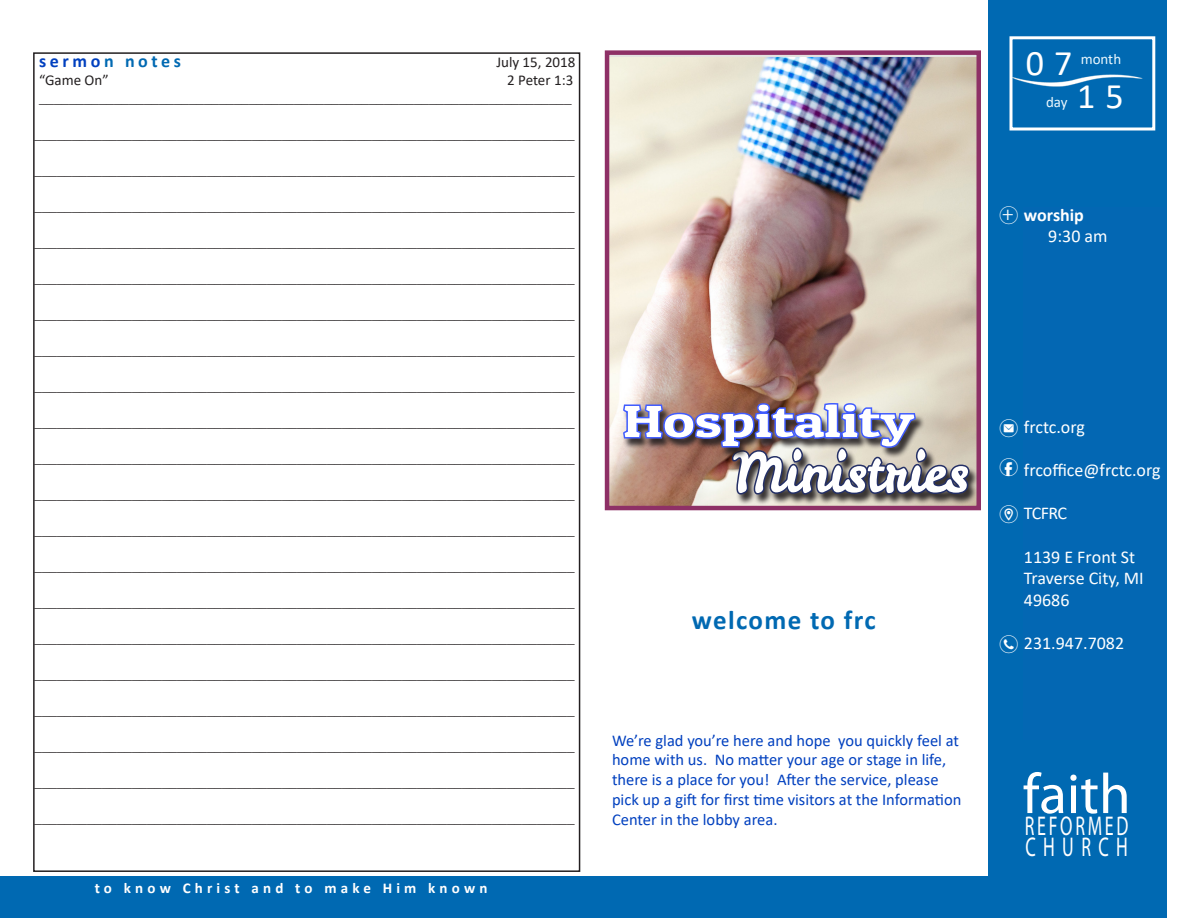
<style>
.page{position:relative;width:1188px;height:918px;background:#fff}
.page>*{position:absolute;margin:0;border:0;box-sizing:border-box;transform-origin:0 0}
.t1{font:57px "Myriad Pro";color:#fff}
.t2{font:54px "Leckerli One";color:#fff}
.t3{font:45px "Patua One";color:#fff;scale:1.32 1}
.t4{font:36px "Calibri";color:#fff}
.t5{font:27.15px "Myriad Pro";letter-spacing:.15em;color:#fff;scale:.66 1}
.t6{font:700 27px "Calibri";letter-spacing:.05em;color:#0069b2}
.t7{font:21px "Minion Pro";color:#fff}
.t8{font:18px/21.6px "Calibri";color:#fff}
.t9{font:700 18px "Calibri";letter-spacing:.2em;color:#0069b2}
.t10{font:700 18px "Calibri";color:#fff}
.t11{font:18px "typeecon";color:#fff}
.t12{font:16.5px/19.8px "Calibri";color:#0040bf}
.t13{font:700 15px "Century Gothic";color:#231f20}
.t14{font:15px "Century Gothic";color:#231f20}
.t15{font:700 15px "Calibri";letter-spacing:.28em;color:#fff}
.t16{font:15px "Calibri";color:#231f20}
.t17{font:15px "Calibri";color:#eaf7fd}
.s1{color:#0040bf}
.s2{font-family:"typeecon";font-weight:400}
.s3{font-family:"typeecon"}
</style>
<div class="page">
<div style="left:988px;top:0;width:178px;height:918px;background:#0069b2"></div>
<img style="left:1014px;top:74px;width:129px;height:13px">
<div style="left:0;top:876px;width:1009px;height:41px;background:#0069b2"></div>
<div style="left:1010px;top:36px;width:145px;height:94px;border:3px solid #fff"></div>
<img style="left:610px;top:57px;width:366px;height:448px">
<div style="left:605px;top:50px;width:376px;height:460px;border:4px solid #8e3066"></div>
<div style="left:731px;top:449px;width:248px;height:56px;background:#231f20;opacity:.89"></div>
<img style="left:621px;top:402px;width:351px;height:95px">
<p class="t9" style="left:39px;top:49px;width:143px"><span class="s1">sermo</span>n notes</p>
<p class="t16" style="left:496px;top:52px;width:81px">July 15, 2018</p>
<p class="t16" style="left:39px;top:70px;width:71px">“Game On”</p>
<p class="t16" style="left:507px;top:70px;width:68px">2 Peter 1:3</p>
<p class="t14" style="left:39px;top:87px;width:534px">_______________________________________________________________________</p>
<p class="t14" style="left:35px;top:123px;width:541px">________________________________________________________________________</p>
<p class="t14" style="left:35px;top:159px;width:541px">________________________________________________________________________</p>
<p class="t14" style="left:35px;top:195px;width:541px">________________________________________________________________________</p>
<p class="t14" style="left:35px;top:231px;width:541px">________________________________________________________________________</p>
<p class="t14" style="left:35px;top:267px;width:541px">________________________________________________________________________</p>
<p class="t14" style="left:35px;top:303px;width:541px">________________________________________________________________________</p>
<p class="t14" style="left:35px;top:339px;width:541px">________________________________________________________________________</p>
<p class="t13" style="left:35px;top:375px;width:541px">________________________________________________________________________</p>
<p class="t13" style="left:35px;top:411px;width:541px">________________________________________________________________________</p>
<p class="t13" style="left:35px;top:447px;width:541px">________________________________________________________________________</p>
<p class="t13" style="left:35px;top:483px;width:541px">________________________________________________________________________</p>
<p class="t13" style="left:35px;top:519px;width:541px">________________________________________________________________________</p>
<p class="t13" style="left:35px;top:555px;width:541px">________________________________________________________________________</p>
<p class="t13" style="left:35px;top:591px;width:541px">________________________________________________________________________</p>
<p class="t13" style="left:35px;top:627px;width:541px">________________________________________________________________________</p>
<p class="t13" style="left:35px;top:663px;width:541px">________________________________________________________________________</p>
<p class="t13" style="left:35px;top:699px;width:541px">________________________________________________________________________</p>
<p class="t13" style="left:35px;top:735px;width:541px">________________________________________________________________________</p>
<p class="t13" style="left:35px;top:771px;width:541px">________________________________________________________________________</p>
<p class="t13" style="left:35px;top:807px;width:541px">________________________________________________________________________</p>
<p class="t15" style="left:95px;top:877px;width:394px">to know Christ and to make Him known</p>
<p class="t4" style="left:1026px;top:38px;width:48px">0 7</p>
<p class="t17" style="left:1046px;top:92px;width:23px">day</p>
<p class="t17" style="left:1081px;top:49px;width:42px">month</p>
<p class="t4" style="left:1077px;top:71px;width:48px">1 5</p>
<p class="t10" style="left:999px;top:202px;width:86px"><span class="s2">A</span> worship</p>
<p class="t8" style="left:1048px;top:225px;width:61px">9:30 am</p>
<p class="t7" style="left:1002px;top:200px;width:14px">+</p>
<p class="t3" style="left:623px;top:393px;width:222px">Hospitality</p>
<p class="t2" style="left:733px;top:436px;width:237px">Ministries</p>
<p class="t6" style="left:692px;top:601px;width:185px">welcome to frc</p>
<p class="t8" style="left:999px;top:416px;width:87px"><span class="s3">E</span> frctc.org</p>
<p class="t8" style="left:1024px;top:459px;width:138px">frcoffice@frctc.org</p>
<p class="t8" style="left:999px;top:502px;width:69px"><span class="s3">M</span> TCFRC</p>
<p class="t8" style="left:1024px;top:545px;width:113px">1139 E Front St</p>
<p class="t8" style="left:1024px;top:567px;width:121px">Traverse City, MI<br>49686</p>
<p class="t8" style="left:999px;top:632px;width:126px"><span class="s3">N</span> 231.947.7082</p>
<p class="t11" style="left:999px;top:459px;width:21px">F</p>
<p class="t12" style="left:612px;top:730px;width:351px">We’re glad you’re here and hope you quickly feel at home with us. No matter your age or stage in life, there is a place for you! After the service, please pick up a gift for first time visitors at the Information Center in the lobby area.</p>
<p class="t1" style="left:1023px;top:759px;width:109px">faith</p>
<p class="t5" style="left:1025px;top:809px;width:158px">REFORMED</p>
<p class="t5" style="left:1025px;top:830px;width:157px">CHURCH</p>
</div>
